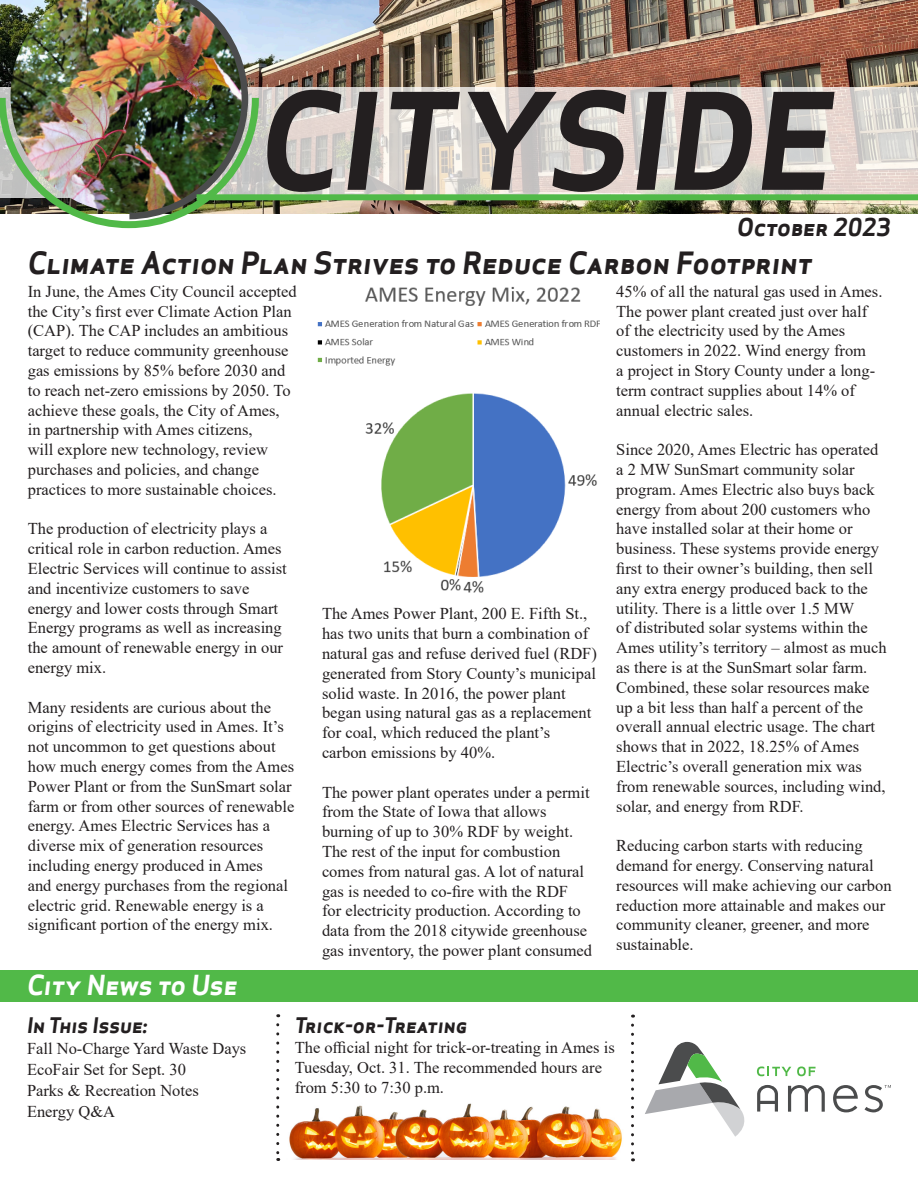
<style>
.page{position:relative;width:918px;height:1188px;background:#fff}
.page>*{position:absolute;margin:0;border:0;box-sizing:border-box;transform-origin:0 0}
.t1{font:italic 700 130.65px "Apex Sans";color:#231f20}
.t2{font:italic 700 30px "Apex Sans";color:#231f20}
.t3{font:italic 700 27px "Apex Sans";color:#fff}
.t4{font:italic 700 24px "Apex Sans";color:#231f20}
.BODY_COPY{font:italic 700 21px "Apex Sans";color:#231f20}
.BODY_COPY-2{font:16.5px/19.8px "Times New Roman";color:#231f20}
</style>
<div class="page">
<img style="left:259px;top:0;width:659px;height:214px">
<svg style="left:259px;top:87px;width:659px;height:107px;background:#ddd7d1"></svg>
<img style="left:0;top:0;width:259px;height:228px">
<div style="left:197px;top:194px;width:721px;height:6px;background:#51b948"></div>
<div style="left:0;top:970px;width:918px;height:31px;background:#51b948"></div>
<svg style="left:276px;top:1025px;width:3px;height:136px"></svg>
<svg style="left:757px;top:1067px;width:34px;height:9px"></svg>
<svg style="left:797px;top:1067px;width:19px;height:9px"></svg>
<svg style="left:645px;top:1042px;width:100px;height:95px"></svg>
<svg style="left:788px;top:1085px;width:37px;height:27px"></svg>
<svg style="left:833px;top:1085px;width:25px;height:27px"></svg>
<svg style="left:757px;top:1085px;width:21px;height:27px"></svg>
<svg style="left:865px;top:1085px;width:26px;height:27px"></svg>
<img style="left:289px;top:1103px;width:333px;height:56px">
<svg style="left:631px;top:1025px;width:3px;height:136px"></svg>
<img style="left:317px;top:286px;width:282px;height:307px">
<p class="t1" style="left:259px;top:57px;width:576px">CITYSIDE</p>
<p class="t4" style="left:737px;top:212px;width:155px">October 2023</p>
<p class="t2" style="left:28px;top:243px;width:786px">Climate Action Plan Strives to Reduce Carbon Footprint</p>
<p class="BODY_COPY-2" style="left:28px;top:281px;width:271px">In June, the Ames City Council accepted the City’s first ever Climate Action Plan (CAP). The CAP includes an ambitious target to reduce community greenhouse gas emissions by 85% before 2030 and to reach net-zero emissions by 2050. To achieve these goals, the City of Ames,<br>in partnership with Ames citizens,<br>will explore new technology, review purchases and policies, and change practices to more sustainable choices.</p>
<p class="BODY_COPY-2" style="left:28px;top:518px;width:260px">The production of electricity plays a critical role in carbon reduction. Ames Electric Services will continue to assist and incentivize customers to save energy and lower costs through Smart Energy programs as well as increasing the amount of renewable energy in our energy mix.</p>
<p class="BODY_COPY-2" style="left:28px;top:697px;width:268px">Many residents are curious about the origins of electricity used in Ames. It’s not uncommon to get questions about how much energy comes from the Ames Power Plant or from the SunSmart solar farm or from other sources of renewable energy. Ames Electric Services has a diverse mix of generation resources including energy produced in Ames<br>and energy purchases from the regional electric grid. Renewable energy is a significant portion of the energy mix.</p>
<p class="BODY_COPY-2" style="left:322px;top:604px;width:276px">The Ames Power Plant, 200 E. Fifth St., has two units that burn a combination of natural gas and refuse derived fuel (RDF) generated from Story County’s municipal solid waste. In 2016, the power plant began using natural gas as a replacement for coal, which reduced the plant’s carbon emissions by 40%.</p>
<p class="BODY_COPY-2" style="left:322px;top:782px;width:272px">The power plant operates under a permit from the State of Iowa that allows burning of up to 30% RDF by weight.<br>The rest of the input for combustion comes from natural gas. A lot of natural gas is needed to co-fire with the RDF<br>for electricity production. According to data from the 2018 citywide greenhouse gas inventory, the power plant consumed</p>
<p class="BODY_COPY-2" style="left:616px;top:281px;width:268px">45% of all the natural gas used in Ames.<br>The power plant created just over half of the electricity used by the Ames customers in 2022. Wind energy from<br>a project in Story County under a long&shy;term contract supplies about 14% of annual electric sales.</p>
<p class="BODY_COPY-2" style="left:616px;top:439px;width:272px">Since 2020, Ames Electric has operated a 2 MW SunSmart community solar program. Ames Electric also buys back energy from about 200 customers who have installed solar at their home or business. These systems provide energy first to their owner’s building, then sell any extra energy produced back to the utility. There is a little over 1.5 MW<br>of distributed solar systems within the Ames utility’s territory – almost as much as there is at the SunSmart solar farm.<br>Combined, these solar resources make up a bit less than half a percent of the overall annual electric usage. The chart shows that in 2022, 18.25% of Ames Electric’s overall generation mix was from renewable sources, including wind, solar, and energy from RDF.</p>
<p class="BODY_COPY-2" style="left:616px;top:835px;width:277px">Reducing carbon starts with reducing demand for energy. Conserving natural resources will make achieving our carbon reduction more attainable and makes our community cleaner, greener, and more sustainable.</p>
<p class="t3" style="left:27px;top:967px;width:212px">City News to Use</p>
<p class="BODY_COPY" style="left:27px;top:1012px;width:122px">In This Issue:</p>
<p class="BODY_COPY-2" style="left:27px;top:1038px;width:221px">Fall No-Charge Yard Waste Days</p>
<p class="BODY_COPY-2" style="left:27px;top:1059px;width:161px">EcoFair Set for Sept. 30</p>
<p class="BODY_COPY-2" style="left:27px;top:1080px;width:173px">Parks &amp; Recreation Notes</p>
<p class="BODY_COPY-2" style="left:27px;top:1101px;width:90px">Energy Q&amp;A</p>
<p class="BODY_COPY" style="left:295px;top:1012px;width:174px">Trick-or-Treating</p>
<p class="BODY_COPY-2" style="left:295px;top:1037px;width:322px">The official night for trick-or-treating in Ames is<br>Tuesday, Oct. 31. The recommended hours are from 5:30 to 7:30 p.m.</p>
</div>
